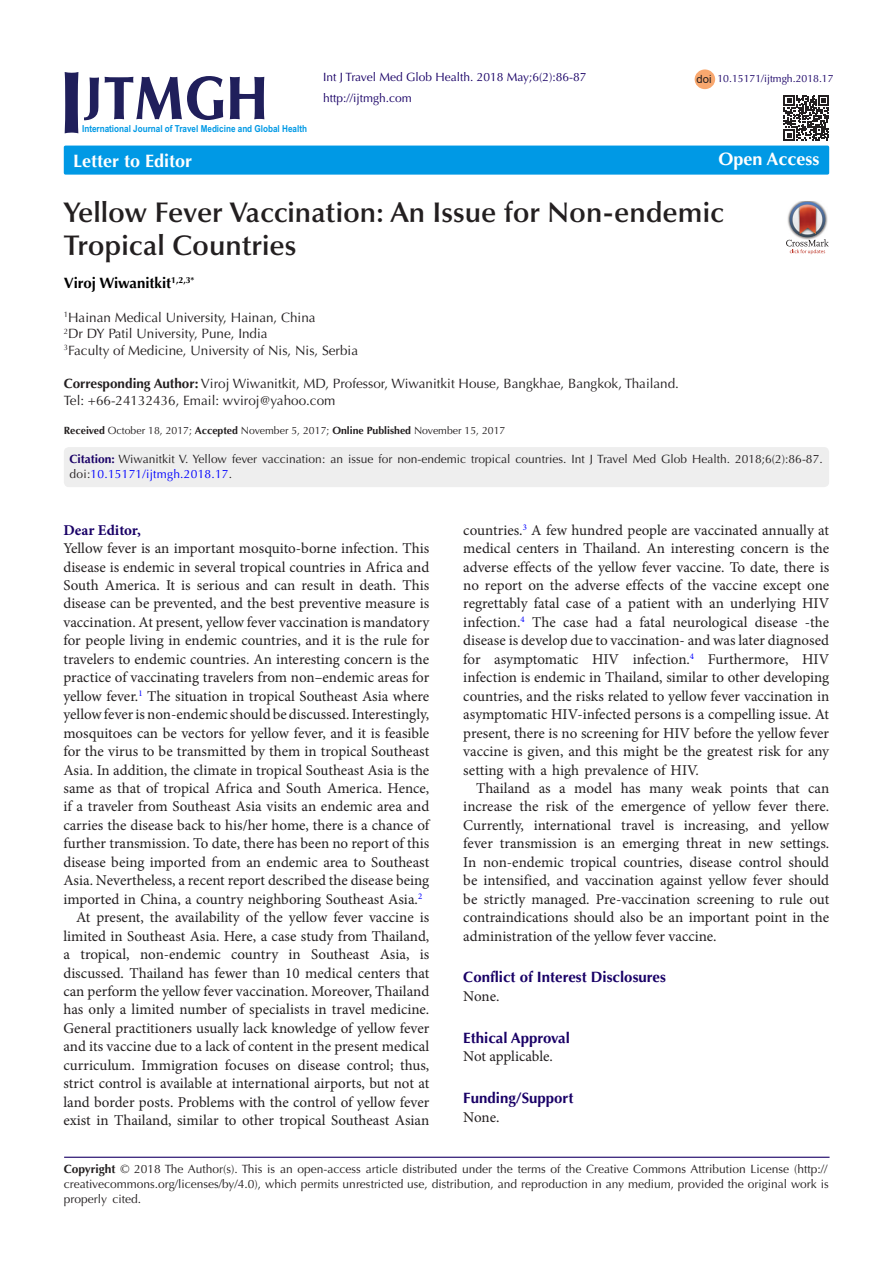
<style>
.page{position:relative;width:893px;height:1263px;background:#fff}
.page>*{position:absolute;margin:0;border:0;box-sizing:border-box;transform-origin:0 0}
.t1{font:900 85.65px "Optima LT Std";color:#201f5b;scale:.66 1}
.t2{font:900 61.2px "Optima LT Std";color:#201f5b;scale:.88 1}
.t3{font:900 50.55px "Optima LT Std";color:#201f5b}
.t4{font:600 28.5px/33px "Optima LT Std";color:#231f20}
.t5{font:700 18px "Optima LT Std";color:#fff}
.t6{font:15px/18.5px "Minion Pro";color:#231f20;text-align:justify}
.t7{font:700 15px "Optima LT Std";color:#190066}
.t8{font:700 15px "Optima LT Std";color:#000}
.t9{font:700 15px "Minion Pro";color:#190066}
.t10{font:13.5px/16.5px "Optima LT Std";color:#231f20}
.t11{font:12px/15px "Optima LT Std";color:#231f20;text-align:justify}
.t12{font:12px "Optima LT Std";color:#190066}
.t13{font:11.25px "Arial";color:#231f20}
.t14{font:10.5px "Optima LT Std";color:#231f20}
.t15{font:10.5px "Optima LT Std";color:#190066}
.t16{font:700 9.6px "Arial";color:#0099e5;scale:.85 1}
.s1{font-weight:700}
.s2{font-weight:700;color:#190066}
.s3{color:#00f}
</style>
<div class="page">
<hr style="left:64px;top:1157px;width:765px;height:1px;background:#190066">
<div style="left:695px;top:69px;width:20px;height:20px;background:#f9a86f;border-radius:50%"></div>
<div style="left:64px;top:146px;width:765px;height:29px;background:#0099e5;border-radius:2px"></div>
<svg style="left:783px;top:95px;width:46px;height:46px"></svg>
<div style="left:65px;top:448px;width:763px;height:38px;background:#eee;border-radius:4px"></div>
<div style="left:64px;top:447px;width:765px;height:40px;border:2px solid #eee;border-radius:4px"></div>
<img style="left:798px;top:201px;width:18px;height:1px">
<svg style="left:786px;top:202px;width:43px;height:52px"></svg>
<p class="t1" style="left:61px;top:51px;width:35px">I</p>
<p class="t12" style="left:323px;top:70px;width:265px">Int J Travel Med Glob Health. 2018 May;6(2):86-87</p>
<p class="t13" style="left:697px;top:71px;width:17px">doi</p>
<p class="t15" style="left:717px;top:73px;width:118px">10.15171/ijtmgh.2018.17</p>
<p class="t2" style="left:104px;top:63px;width:188px">TMGH</p>
<p class="t3" style="left:86px;top:66px;width:18px">J</p>
<p class="t5" style="left:73px;top:150px;width:121px">Letter to Editor</p>
<p class="t5" style="left:719px;top:149px;width:103px">Open Access</p>
<p class="t4" style="left:64px;top:196px;width:661px">Yellow Fever Vaccination: An Issue for Non-endemic<br>Tropical Countries</p>
<p class="t8" style="left:64px;top:274px;width:132px">Viroj Wiwanitkit<sup>1,2,3*</sup></p>
<p class="t10" style="left:64px;top:309px;width:253px"><sup>1</sup>Hainan Medical University, Hainan, China</p>
<p class="t10" style="left:64px;top:326px;width:205px"><sup>2</sup>Dr DY Patil University, Pune, India</p>
<p class="t10" style="left:64px;top:342px;width:296px"><sup>3</sup>Faculty of Medicine, University of Nis, Nis, Serbia</p>
<p class="t10" style="left:64px;top:376px;width:617px"><span class="s1">Corresponding Author:</span> Viroj Wiwanitkit, MD, Professor, Wiwanitkit House, Bangkhae, Bangkok, Thailand.<br>Tel: +66-24132436, Email: wviroj@yahoo.com</p>
<p class="t12" style="left:323px;top:91px;width:90px">http://ijtmgh.com</p>
<p class="t16" style="left:82px;top:122px;width:266px">International Journal of Travel Medicine and Global Health</p>
<p class="t14" style="left:64px;top:425px;width:443px"><span class="s1">Received</span> October 18, 2017; <span class="s1">Accepted</span> November 5, 2017; <span class="s1">Online Published</span> November 15, 2017</p>
<p class="t11" style="left:70px;top:452px;width:754px"><span class="s2">Citation:</span> Wiwanitkit V. Yellow fever vaccination: an issue for non-endemic tropical countries. Int J Travel Med Glob Health. 2018;6(2):86-87. doi:<span class="s3">10.15171/ijtmgh.2018.17</span>.</p>
<p class="t9" style="left:63px;top:519px;width:79px">Dear Editor,</p>
<p class="t6" style="left:63px;top:539px;width:367px">Yellow fever is an important mosquito-borne infection. This disease is endemic in several tropical countries in Africa and South America. It is serious and can result in death. This disease can be prevented, and the best preventive measure is vaccination. At present, yellow fever vaccination is mandatory for people living in endemic countries, and it is the rule for travelers to endemic countries. An interesting concern is the practice of vaccinating travelers from non–endemic areas for yellow fever.<sup>1</sup> The situation in tropical Southeast Asia where yellow fever is non-endemic should be discussed. Interestingly, mosquitoes can be vectors for yellow fever, and it is feasible for the virus to be transmitted by them in tropical Southeast Asia. In addition, the climate in tropical Southeast Asia is the same as that of tropical Africa and South America. Hence, if a traveler from Southeast Asia visits an endemic area and carries the disease back to his/her home, there is a chance of further transmission. To date, there has been no report of this disease being imported from an endemic area to Southeast Asia. Nevertheless, a recent report described the disease being imported in China, a country neighboring Southeast Asia.<sup>2</sup></p>
<p class="t6" style="left:63px;top:908px;width:367px;text-indent:13px">At present, the availability of the yellow fever vaccine is limited in Southeast Asia. Here, a case study from Thailand, a tropical, non-endemic country in Southeast Asia, is discussed. Thailand has fewer than 10 medical centers that can perform the yellow fever vaccination. Moreover, Thailand has only a limited number of specialists in travel medicine.<br>General practitioners usually lack knowledge of yellow fever and its vaccine due to a lack of content in the present medical curriculum. Immigration focuses on disease control; thus, strict control is available at international airports, but not at land border posts. Problems with the control of yellow fever exist in Thailand, similar to other tropical Southeast Asian</p>
<p class="t6" style="left:463px;top:521px;width:367px">countries.<sup>3</sup> A few hundred people are vaccinated annually at medical centers in Thailand. An interesting concern is the adverse effects of the yellow fever vaccine. To date, there is no report on the adverse effects of the vaccine except one regrettably fatal case of a patient with an underlying HIV infection.<sup>4</sup> The case had a fatal neurological disease -the disease is develop due to vaccination- and was later diagnosed for asymptomatic HIV infection.<sup>4</sup> Furthermore, HIV infection is endemic in Thailand, similar to other developing countries, and the risks related to yellow fever vaccination in asymptomatic HIV-infected persons is a compelling issue. At present, there is no screening for HIV before the yellow fever vaccine is given, and this might be the greatest risk for any setting with a high prevalence of HIV.</p>
<p class="t6" style="left:463px;top:779px;width:367px;text-indent:13px">Thailand as a model has many weak points that can increase the risk of the emergence of yellow fever there.<br>Currently, international travel is increasing, and yellow fever transmission is an emerging threat in new settings.<br>In non-endemic tropical countries, disease control should be intensified, and vaccination against yellow fever should be strictly managed. Pre-vaccination screening to rule out contraindications should also be an important point in the administration of the yellow fever vaccine.</p>
<p class="t7" style="left:463px;top:968px;width:204px">Conflict of Interest Disclosures</p>
<p class="t6" style="left:463px;top:987px;width:38px">None.</p>
<p class="t7" style="left:463px;top:1029px;width:108px">Ethical Approval</p>
<p class="t6" style="left:463px;top:1047px;width:91px">Not applicable.</p>
<p class="t7" style="left:463px;top:1089px;width:112px">Funding/Support</p>
<p class="t6" style="left:463px;top:1108px;width:38px">None.</p>
<p class="t11" style="left:64px;top:1162px;width:766px"><span class="s1">Copyright</span> © 2018 The Author(s). This is an open-access article distributed under the terms of the Creative Commons Attribution License (http:// creativecommons.org/licenses/by/4.0), which permits unrestricted use, distribution, and reproduction in any medium, provided the original work is properly cited.</p>
</div>
